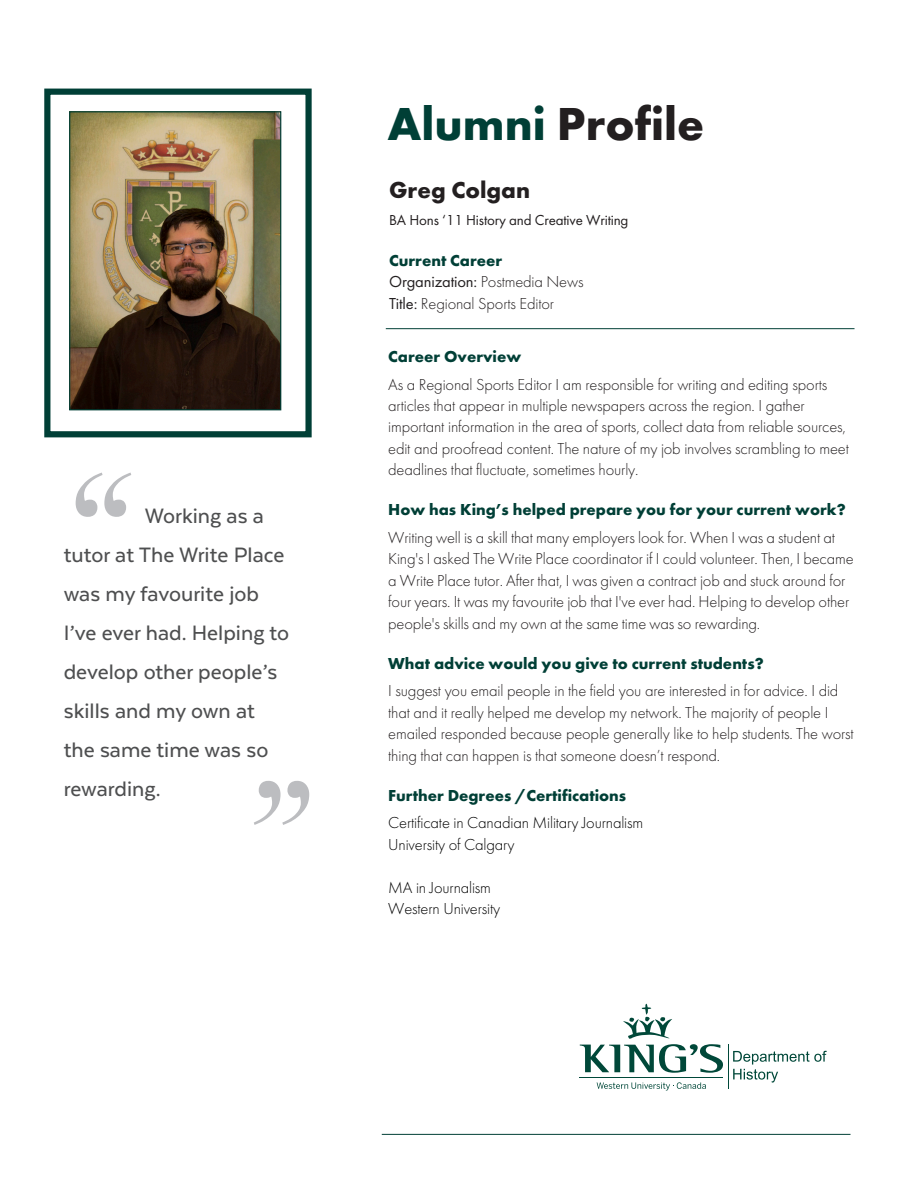
<style>
.page{position:relative;width:918px;height:1188px;background:#fff}
.page>*{position:absolute;margin:0;border:0;box-sizing:border-box;transform-origin:0 0}
.t1{font:700 48px "Futura PT";color:#231f20}
.t2{font:500 24px/39px "Texta";color:#4e4f50}
.t3{font:700 24px "Futura PT";color:#231f20}
.t4{font:300 16.5px/21.5px "Futura PT";letter-spacing:-.01em;color:#231f20}
.t5{font:300 16.5px/21.5px "Futura PT";letter-spacing:-.01em;color:#221e1f}
.t6{font:300 16.5px/27.6px "Futura PT";letter-spacing:-.01em;color:#000}
.t7{font:15px "Futura PT";letter-spacing:-.01em;color:#231f20}
.s1{color:#003f36}
.s2{font-weight:700;color:#003f36}
.s3{font-weight:400}
</style>
<div class="page">
<img style="left:71px;top:113px;width:208px;height:295px">
<div style="left:69px;top:111px;width:212px;height:299px;border:1px solid #003f36"></div>
<div style="left:44px;top:89px;width:268px;height:348px;border:6px solid #003f36"></div>
<svg style="left:76px;top:473px;width:55px;height:44px"></svg>
<svg style="left:254px;top:781px;width:55px;height:44px"></svg>
<hr style="left:579px;top:1077px;width:144px;height:1px;background:#004839">
<svg style="left:580px;top:1003px;width:143px;height:70px"></svg>
<svg style="left:733px;top:1051px;width:94px;height:32px"></svg>
<hr style="left:728px;top:1044px;width:1px;height:45px;background:#004839">
<svg style="left:597px;top:1082px;width:109px;height:9px"></svg>
<hr style="left:386px;top:328px;width:469px;height:1px;background:#003f36">
<hr style="left:382px;top:1134px;width:469px;height:1px;background:#003f36">
<p class="t2" style="left:64px;top:496px;width:227px;text-indent:81px">Working as a tutor at The Write Place was my favourite job<br>I’ve ever had. Helping to develop other people’s skills and my own at the same time was so rewarding.</p>
<p class="t1" style="left:388px;top:93px;width:318px"><span class="s1">Alumni</span> Profile</p>
<p class="t3" style="left:389px;top:174px;width:143px">Greg Colgan</p>
<p class="t7" style="left:389px;top:212px;width:241px">BA Hons ‘11 History and Creative Writing</p>
<p class="t4" style="left:389px;top:250px;width:196px"><span class="s2">Current Career<br></span><span class="s3">Organization:</span> Postmedia News<br><span class="s3">Title:</span> Regional Sports Editor</p>
<p class="t4" style="left:388px;top:343px;width:441px;line-height:27.6px"><span class="s2">Career Overview<br></span>As a Regional Sports Editor I am responsible for writing and editing sports</p>
<p class="t4" style="left:388px;top:395px;width:462px">articles that appear in multiple newspapers across the region. I gather important information in the area of sports, collect data from reliable sources, edit and proofread content. The nature of my job involves scrambling to meet deadlines that fluctuate, sometimes hourly.</p>
<p class="t5" style="left:388px;top:496px;width:459px;line-height:27.6px"><span class="s2">How has King’s helped prepare you for your current work?<br></span>Writing well is a skill that many employers look for. When I was a student at</p>
<p class="t5" style="left:388px;top:548px;width:467px">King's I asked The Write Place coordinator if I could volunteer. Then, I became a Write Place tutor. After that, I was given a contract job and stuck around for four years. It was my favourite job that I've ever had. Helping to develop other people's skills and my own at the same time was so rewarding.</p>
<p class="t4" style="left:388px;top:650px;width:452px;line-height:27.6px"><span class="s2">What advice would you give to current students?<br></span>I suggest you email people in the field you are interested in for advice. I did</p>
<p class="t4" style="left:388px;top:702px;width:467px">that and it really helped me develop my network. The majority of people I emailed responded because people generally like to help students. The worst thing that can happen is that someone doesn’t respond.</p>
<p class="t6" style="left:388px;top:782px;width:257px"><span class="s2">Further Degrees /Certifications<br></span>Certificate in Canadian Military Journalism</p>
<p class="t6" style="left:388px;top:831px;width:128px">University of Calgary</p>
<p class="t6" style="left:388px;top:877px;width:114px;line-height:21.5px">MA in Journalism<br>Western University</p>
</div>
